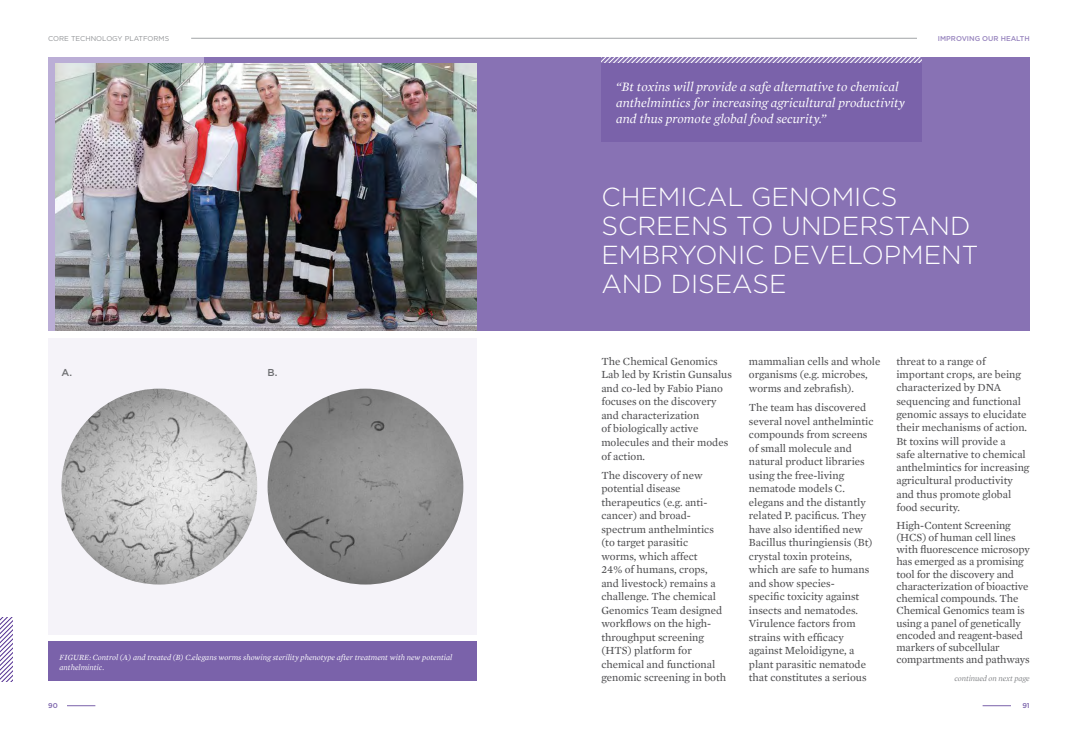
<style>
.page{position:relative;width:1078px;height:738px;background:#fff}
.page>*{position:absolute;margin:0;border:0;box-sizing:border-box;transform-origin:0 0}
.ch2_-_Title{font:300 26px/29px "Gotham";color:#fff}
.ch2_-_Quotes{font:italic 13px/15.6px "Mercury Text G1";color:#fff}
.ch2_-_Body{font:11px/13.5px "Mercury Text G2";color:#4d4d4f}
.Names{font:500 10px "Gotham";color:#6d6e71}
.ch2_-_Figures{font:italic 8px/9.6px "Mercury Text G1";color:#fff}
.ch2_-_Body-2{font:italic 8px "Mercury Text G1";letter-spacing:-.01em;color:#818386}
.t1{font:7px "Gotham";color:#919396}
.Top_Pages_-_Section{font:500 7px "Gotham";color:#9784be}
.Names-2{font:500 7px "Gotham";color:#7a62aa}
</style>
<div class="page">
<div style="left:48px;top:337px;width:428px;height:297px;background:#f5f3f9"></div>
<div style="left:48px;top:57px;width:981px;height:273px;background:#8872b4"></div>
<div style="left:48px;top:57px;width:156px;height:273px;background:#bbaed6"></div>
<svg style="left:601px;top:57px;width:320px;height:7px"></svg>
<div style="left:601px;top:64px;width:320px;height:78px;background:#7a62aa"></div>
<img style="left:55px;top:64px;width:421px;height:266px">
<img style="left:267px;top:388px;width:196px;height:196px;border-radius:98px">
<img style="left:61px;top:388px;width:196px;height:196px;border-radius:98px">
<div style="left:48px;top:641px;width:428px;height:39px;background:#7a62aa"></div>
<svg style="left:0;top:617px;width:12px;height:63px"></svg>
<hr style="left:191px;top:38px;width:725px;height:1px;background:#a2a4a7">
<p class="t1" style="left:48px;top:34px;width:122px">CORE TECHNOLOGY PLATFORMS</p>
<p class="Top_Pages_-_Section" style="left:937px;top:34px;width:9px">IMPRO</p>
<p class="Top_Pages_-_Section" style="left:961px;top:34px;width:11px">VING</p>
<p class="Top_Pages_-_Section" style="left:982px;top:34px;width:28px">OUR HEALTH</p>
<p class="ch2_-_Quotes" style="left:616px;top:79px;width:290px">“Bt toxins will provide a safe alternative to chemical anthelmintics for increasing agricultural productivity and thus promote global food security.”</p>
<p class="Names" style="left:61px;top:366px;width:12px">A.</p>
<p class="Names" style="left:267px;top:366px;width:11px">B.</p>
<p class="ch2_-_Figures" style="left:60px;top:652px;width:394px">FIGURE: Control (A) and treated (B) C.elegans worms showing sterility phenotype after treatment with new potential anthelmintic.</p>
<p class="ch2_-_Title" style="left:601px;top:181px;width:378px">CHEMICAL GENOMICS<br>SCREENS TO UNDERSTAND<br>EMBRYONIC DEVELOPMENT<br>AND DISEASE</p>
<p class="ch2_-_Body" style="left:601px;top:354px;width:132px">The Chemical Genomics<br>Lab led by Kristin Gunsalus and co-led by Fabio Piano focuses on the discovery and characterization<br>of biologically active molecules and their modes of action.</p>
<p class="ch2_-_Body" style="left:601px;top:468px;width:126px">The discovery of new potential disease therapeutics (e.g. anti&shy;cancer) and broad&shy;spectrum anthelmintics (to target parasitic<br>worms, which affect<br>24% of humans, crops, and livestock) remains a challenge. The chemical<br>Genomics Team designed workflows on the high&shy;throughput screening (HTS) platform for chemical and functional genomic screening in both</p>
<p class="ch2_-_Body" style="left:748px;top:354px;width:133px">mammalian cells and whole organisms (e.g. microbes, worms and zebrafish).</p>
<p class="ch2_-_Body" style="left:748px;top:400px;width:126px">The team has discovered several novel anthelmintic compounds from screens of small molecule and natural product libraries using the free-living nematode models C. elegans and the distantly related P. pacificus. They have also identified new<br>Bacillus thuringiensis (Bt) crystal toxin proteins, which are safe to humans and show species-<br>specific toxicity against insects and nematodes.<br>Virulence factors from strains with efficacy against Meloidigyne, a plant parasitic nematode that constitutes a serious</p>
<p class="ch2_-_Body" style="left:896px;top:354px;width:134px;line-height:13.2px">threat to a range of important crops, are being characterized by DNA sequencing and functional genomic assays to elucidate their mechanisms of action.<br>Bt toxins will provide a<br>safe alternative to chemical anthelmintics for increasing agricultural productivity and thus promote global food security.</p>
<p class="ch2_-_Body" style="left:896px;top:518px;width:135px;line-height:12.2px">High-Content Screening (HCS) of human cell lines with fluorescence microsopy has emerged as a promising tool for the discovery and characterization of bioactive chemical compounds. The<br>Chemical Genomics team is using a panel of genetically encoded and reagent-based markers of subcellular compartments and pathways</p>
<p class="ch2_-_Body-2" style="left:954px;top:673px;width:77px">continued on next page</p>
<p class="Names-2" style="left:48px;top:700px;width:11px">90</p>
<p class="Names-2" style="left:1022px;top:700px;width:9px">91</p>
</div>
